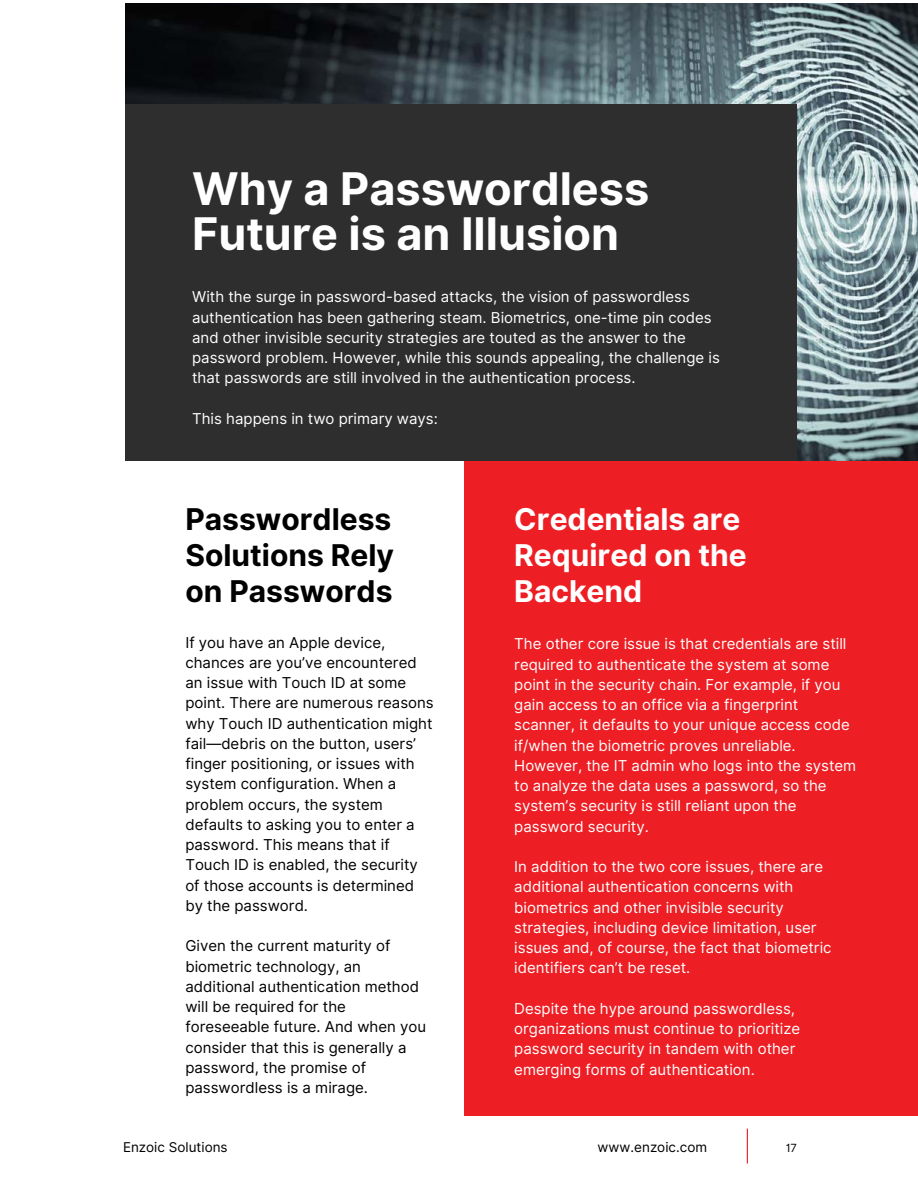
<style>
.page{position:relative;width:918px;height:1188px;background:#fff}
.page>*{position:absolute;margin:0;border:0;box-sizing:border-box;transform-origin:0 0}
.t1{font:700 45px/45px "Inter";color:#fff}
.t2{font:700 30px/36px "Inter";color:#000;text-align:justify}
.t3{font:700 30px/36px "Inter";color:#fff}
.t4{font:15px/20.2px "Inter";color:#fff}
.t5{font:15px/20.2px "Inter";color:#000}
.t6{font:13.5px "Inter";color:#000}
.t7{font:11.25px "Inter";color:#000}
</style>
<div class="page">
<img style="left:125px;top:3px;width:793px;height:458px">
<div style="left:125px;top:105px;width:672px;height:1010px;background:#2e2e2e"></div>
<div style="left:116px;top:461px;width:348px;height:668px;background:#fff"></div>
<div style="left:464px;top:461px;width:454px;height:655px;background:#ed1e24"></div>
<hr style="left:747px;top:1129px;width:1px;height:34px;background:#ed1e24">
<h1 class="t1" style="left:192px;top:168px;width:459px">Why a Passwordless<br>Future is an Illusion</h1>
<p class="t4" style="left:192px;top:287px;width:529px">With the surge in password-based attacks, the vision of passwordless authentication has been gathering steam. Biometrics, one-time pin codes and other invisible security strategies are touted as the answer to the password problem. However, while this sounds appealing, the challenge is that passwords are still involved in the authentication process.</p>
<p class="t4" style="left:192px;top:408px;width:247px">This happens in two primary ways:</p>
<h2 class="t2" style="left:185px;top:502px;width:210px">Passwordless Solutions Rely on Passwords</h2>
<p class="t5" style="left:185px;top:632px;width:250px">If you have an Apple device, chances are you’ve encountered an issue with Touch ID at some point. There are numerous reasons why Touch ID authentication might fail—debris on the button, users’ finger positioning, or issues with system configuration. When a problem occurs, the system defaults to asking you to enter a password. This means that if<br>Touch ID is enabled, the security of those accounts is determined by the password.</p>
<p class="t5" style="left:185px;top:936px;width:242px">Given the current maturity of biometric technology, an additional authentication method will be required for the foreseeable future. And when you consider that this is generally a password, the promise of passwordless is a mirage.</p>
<h2 class="t3" style="left:514px;top:502px;width:234px">Credentials are<br>Required on the<br>Backend</h2>
<p class="t4" style="left:514px;top:634px;width:343px">The other core issue is that credentials are still required to authenticate the system at some point in the security chain. For example, if you gain access to an office via a fingerprint scanner, it defaults to your unique access code if/when the biometric proves unreliable.<br>However, the IT admin who logs into the system to analyze the data uses a password, so the system’s security is still reliant upon the password security.</p>
<p class="t4" style="left:514px;top:857px;width:319px">In addition to the two core issues, there are additional authentication concerns with biometrics and other invisible security strategies, including device limitation, user issues and, of course, the fact that biometric identifiers can’t be reset.</p>
<p class="t4" style="left:514px;top:998px;width:287px">Despite the hype around passwordless, organizations must continue to prioritize password security in tandem with other emerging forms of authentication.</p>
<p class="t6" style="left:123px;top:1137px;width:106px">Enzoic Solutions</p>
<p class="t6" style="left:598px;top:1137px;width:111px">www.enzoic.com</p>
<p class="t7" style="left:786px;top:1140px;width:13px">17</p>
</div>
